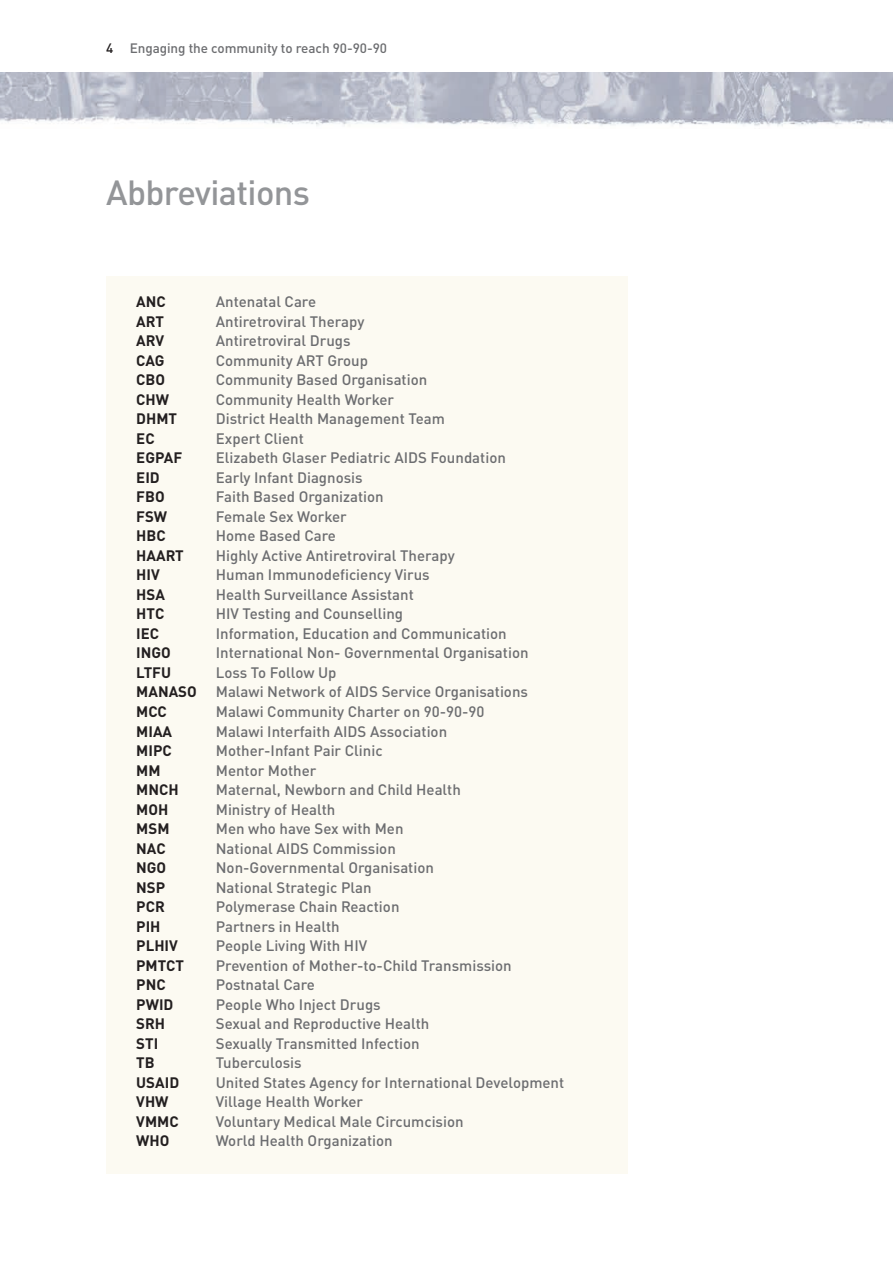
<style>
.page{position:relative;width:893px;height:1263px;background:#fff}
.page>*{position:absolute;margin:0;border:0;box-sizing:border-box;transform-origin:0 0}
.t1{font:500 34.5px "DIN Pro";letter-spacing:-.02em;color:#939598}
.t2{font:500 15px "DIN Pro";color:#6c6d70}
.t3{font:700 15px "DIN Pro";color:#231f20}
.t4{font:500 13.5px "DIN Pro";letter-spacing:-.005em;color:#6c6d70}
.s1{color:#231f20}
</style>
<div class="page">
<div style="left:106px;top:276px;width:521px;height:898px;background:#fcfaf2"></div>
<img style="left:0;top:72px;width:893px;height:54px">
<p class="t4" style="left:106px;top:43px;width:282px"><span class="s1">4</span> Engaging the community to reach 90-90-90</p>
<h1 class="t1" style="left:106px;top:180px;width:205px">Abbreviations</h1>
<p class="t3" style="left:136px;top:297px;width:31px">ANC</p>
<p class="t2" style="left:216px;top:297px;width:102px">Antenatal Care</p>
<p class="t3" style="left:136px;top:316px;width:29px">ART</p>
<p class="t2" style="left:216px;top:316px;width:150px">Antiretroviral Therapy</p>
<p class="t3" style="left:136px;top:336px;width:30px">ARV</p>
<p class="t2" style="left:216px;top:336px;width:136px">Antiretroviral Drugs</p>
<p class="t3" style="left:136px;top:355px;width:30px">CAG</p>
<p class="t2" style="left:216px;top:355px;width:154px">Community ART Group</p>
<p class="t3" style="left:136px;top:375px;width:30px">CBO</p>
<p class="t2" style="left:216px;top:375px;width:213px">Community Based Organisation</p>
<p class="t3" style="left:136px;top:394px;width:34px">CHW</p>
<p class="t2" style="left:216px;top:394px;width:180px">Community Health Worker</p>
<p class="t3" style="left:136px;top:414px;width:42px">DHMT</p>
<p class="t2" style="left:216px;top:414px;width:231px">District Health Management Team</p>
<p class="t3" style="left:136px;top:433px;width:20px">EC</p>
<p class="t2" style="left:216px;top:433px;width:90px">Expert Client</p>
<p class="t3" style="left:136px;top:453px;width:47px">EGPAF</p>
<p class="t2" style="left:216px;top:453px;width:292px">Elizabeth Glaser Pediatric AIDS Foundation</p>
<p class="t3" style="left:136px;top:472px;width:25px">EID</p>
<p class="t2" style="left:216px;top:472px;width:148px">Early Infant Diagnosis</p>
<p class="t3" style="left:136px;top:492px;width:30px">FBO</p>
<p class="t2" style="left:216px;top:492px;width:169px">Faith Based Organization</p>
<p class="t3" style="left:136px;top:511px;width:32px">FSW</p>
<p class="t2" style="left:216px;top:511px;width:132px">Female Sex Worker</p>
<p class="t3" style="left:136px;top:531px;width:31px">HBC</p>
<p class="t2" style="left:216px;top:531px;width:122px">Home Based Care</p>
<p class="t3" style="left:136px;top:550px;width:49px">HAART</p>
<p class="t2" style="left:216px;top:550px;width:241px">Highly Active Antiretroviral Therapy</p>
<p class="t3" style="left:136px;top:570px;width:25px">HIV</p>
<p class="t2" style="left:216px;top:570px;width:215px">Human Immunodeficiency Virus</p>
<p class="t3" style="left:136px;top:589px;width:30px">HSA</p>
<p class="t2" style="left:216px;top:589px;width:199px">Health Surveillance Assistant</p>
<p class="t3" style="left:136px;top:609px;width:29px">HTC</p>
<p class="t2" style="left:216px;top:609px;width:189px">HIV Testing and Counselling</p>
<p class="t3" style="left:136px;top:628px;width:24px">IEC</p>
<p class="t2" style="left:216px;top:628px;width:292px">Information, Education and Communication</p>
<p class="t3" style="left:136px;top:648px;width:36px">INGO</p>
<p class="t2" style="left:216px;top:648px;width:314px">International Non- Governmental Organisation</p>
<p class="t3" style="left:136px;top:667px;width:36px">LTFU</p>
<p class="t2" style="left:216px;top:667px;width:122px">Loss To Follow Up</p>
<p class="t3" style="left:136px;top:687px;width:62px">MANASO</p>
<p class="t2" style="left:216px;top:687px;width:314px">Malawi Network of AIDS Service Organisations</p>
<p class="t3" style="left:136px;top:706px;width:32px">MCC</p>
<p class="t2" style="left:216px;top:706px;width:270px">Malawi Community Charter on 90-90-90</p>
<p class="t3" style="left:136px;top:726px;width:37px">MIAA</p>
<p class="t2" style="left:216px;top:726px;width:233px">Malawi Interfaith AIDS Association</p>
<p class="t3" style="left:136px;top:745px;width:37px">MIPC</p>
<p class="t2" style="left:216px;top:745px;width:168px">Mother-Infant Pair Clinic</p>
<p class="t3" style="left:136px;top:765px;width:26px">MM</p>
<p class="t2" style="left:216px;top:765px;width:102px">Mentor Mother</p>
<p class="t3" style="left:136px;top:784px;width:44px">MNCH</p>
<p class="t2" style="left:216px;top:784px;width:247px">Maternal, Newborn and Child Health</p>
<p class="t3" style="left:136px;top:804px;width:34px">MOH</p>
<p class="t2" style="left:216px;top:804px;width:121px">Ministry of Health</p>
<p class="t3" style="left:136px;top:823px;width:35px">MSM</p>
<p class="t2" style="left:216px;top:823px;width:189px">Men who have Sex with Men</p>
<p class="t3" style="left:136px;top:843px;width:31px">NAC</p>
<p class="t2" style="left:216px;top:843px;width:182px">National AIDS Commission</p>
<p class="t3" style="left:136px;top:862px;width:31px">NGO</p>
<p class="t2" style="left:216px;top:862px;width:220px">Non-Governmental Organisation</p>
<p class="t3" style="left:136px;top:882px;width:30px">NSP</p>
<p class="t2" style="left:216px;top:882px;width:157px">National Strategic Plan</p>
<p class="t3" style="left:136px;top:901px;width:30px">PCR</p>
<p class="t2" style="left:216px;top:901px;width:185px">Polymerase Chain Reaction</p>
<p class="t3" style="left:136px;top:921px;width:26px">PIH</p>
<p class="t2" style="left:216px;top:921px;width:125px">Partners in Health</p>
<p class="t3" style="left:136px;top:940px;width:43px">PLHIV</p>
<p class="t2" style="left:216px;top:940px;width:153px">People Living With HIV</p>
<p class="t3" style="left:136px;top:960px;width:49px">PMTCT</p>
<p class="t2" style="left:216px;top:960px;width:297px">Prevention of Mother-to-Child Transmission</p>
<p class="t3" style="left:136px;top:979px;width:31px">PNC</p>
<p class="t2" style="left:216px;top:979px;width:101px">Postnatal Care</p>
<p class="t3" style="left:136px;top:999px;width:39px">PWID</p>
<p class="t2" style="left:216px;top:999px;width:166px">People Who Inject Drugs</p>
<p class="t3" style="left:136px;top:1018px;width:30px">SRH</p>
<p class="t2" style="left:216px;top:1018px;width:215px">Sexual and Reproductive Health</p>
<p class="t3" style="left:136px;top:1038px;width:24px">STI</p>
<p class="t2" style="left:216px;top:1038px;width:205px">Sexually Transmitted Infection</p>
<p class="t3" style="left:136px;top:1057px;width:20px">TB</p>
<p class="t2" style="left:216px;top:1057px;width:87px">Tuberculosis</p>
<p class="t3" style="left:136px;top:1077px;width:44px">USAID</p>
<p class="t2" style="left:216px;top:1077px;width:350px">United States Agency for International Development</p>
<p class="t3" style="left:136px;top:1096px;width:34px">VHW</p>
<p class="t2" style="left:216px;top:1096px;width:149px">Village Health Worker</p>
<p class="t3" style="left:136px;top:1116px;width:44px">VMMC</p>
<p class="t2" style="left:216px;top:1116px;width:249px">Voluntary Medical Male Circumcision</p>
<p class="t3" style="left:136px;top:1135px;width:35px">WHO</p>
<p class="t2" style="left:216px;top:1135px;width:178px">World Health Organization</p>
</div>
